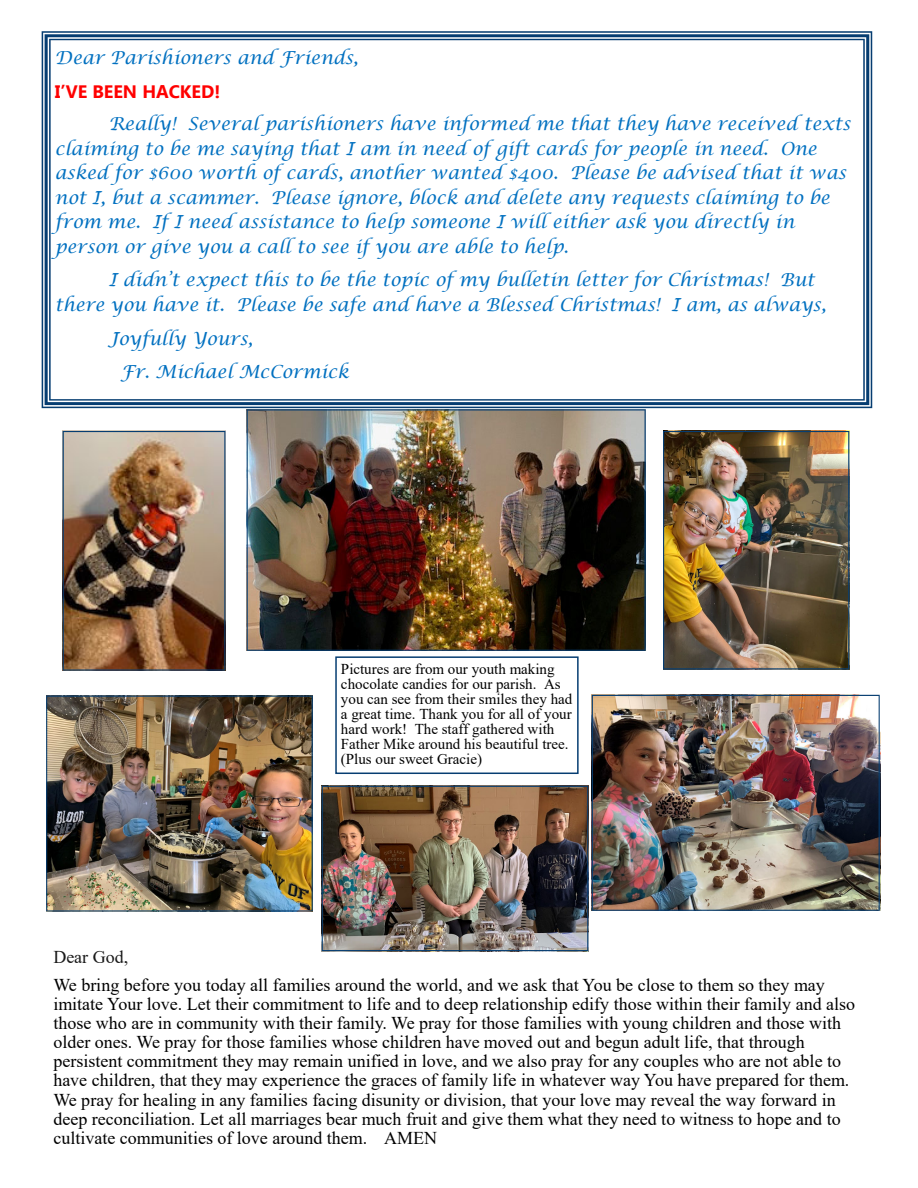
<style>
.page{position:relative;width:918px;height:1188px;background:#fff}
.page>*{position:absolute;margin:0;border:0;box-sizing:border-box;transform-origin:0 0}
.t1{font:18px/19px "Times New Roman";color:#000}
.t2{font:italic 18px/24.6px "Lucida Calligraphy";color:#0070c0}
.t3{font:15px/15px "Times New Roman";color:#000}
.s1{font-family:"Ebrima";font-weight:700;font-style:normal;color:#f00}
.s2{color:#1a1a1a}
</style>
<div class="page">
<img style="left:247px;top:409px;width:399px;height:242px">
<img style="left:63px;top:431px;width:162px;height:240px">
<img style="left:592px;top:695px;width:288px;height:216px">
<img style="left:663px;top:431px;width:186px;height:239px">
<img style="left:322px;top:786px;width:266px;height:165px">
<img style="left:46px;top:696px;width:267px;height:216px">
<svg style="left:42px;top:31px;width:830px;height:377px"></svg>
<div style="left:335px;top:656px;width:244px;height:118px;border:2px solid #063d71"></div>
<p class="t2" style="left:55px;top:41px;width:305px;line-height:33.9px">Dear Parishioners and Friends,<br><span class="s1">I’VE BEEN HACKED!</span></p>
<p class="t2" style="left:55px;top:112px;width:797px;text-indent:54px">Really! Several parishioners have informed me that they have received texts claiming to be me saying that I am in need of gift cards for people in need. One asked for $600 worth of cards, another wanted $400. Please be advised that it was not I, but a scammer. Please ignore, block and delete any requests claiming to be from me. If I need assistance to help someone I will either ask you directly in person or give you a call to see if you are able to help.</p>
<p class="t2" style="left:55px;top:268px;width:773px;line-height:25.2px;text-indent:54px">I didn’t expect this to be the topic of my bulletin letter for Christmas! But there you have it. Please be safe and have a Blessed Christmas! I am, as always,</p>
<p class="t2" style="left:121px;top:322px;width:230px;line-height:33.5px;text-indent:-12px">Joyfully Yours,<br>Fr. Michael McCormick</p>
<p class="t3" style="left:341px;top:661px;width:233px">Pictures are from our youth making chocolate candies for our parish. As you can see from their smiles they had a great time. Thank you for all of your hard work! The staff gathered with Father Mike around his beautiful tree. (Plus our sweet Gracie)</p>
<p class="t1" style="left:53px;top:942px;width:773px;line-height:28px"><span class="s2">Dear God,<br></span>We bring before you today all families around the world, and we ask that You be close to them so they may</p>
<p class="t1" style="left:53px;top:994px;width:803px">imitate Your love. Let their commitment to life and to deep relationship edify those within their family and also those who are in community with their family. We pray for those families with young children and those with older ones. We pray for those families whose children have moved out and begun adult life, that through persistent commitment they may remain unified in love, and we also pray for any couples who are not able to have children, that they may experience the graces of family life in whatever way You have prepared for them.<br>We pray for healing in any families facing disunity or division, that your love may reveal the way forward in deep reconciliation. Let all marriages bear much fruit and give them what they need to witness to hope and to cultivate communities of love around them. AMEN</p>
</div>
